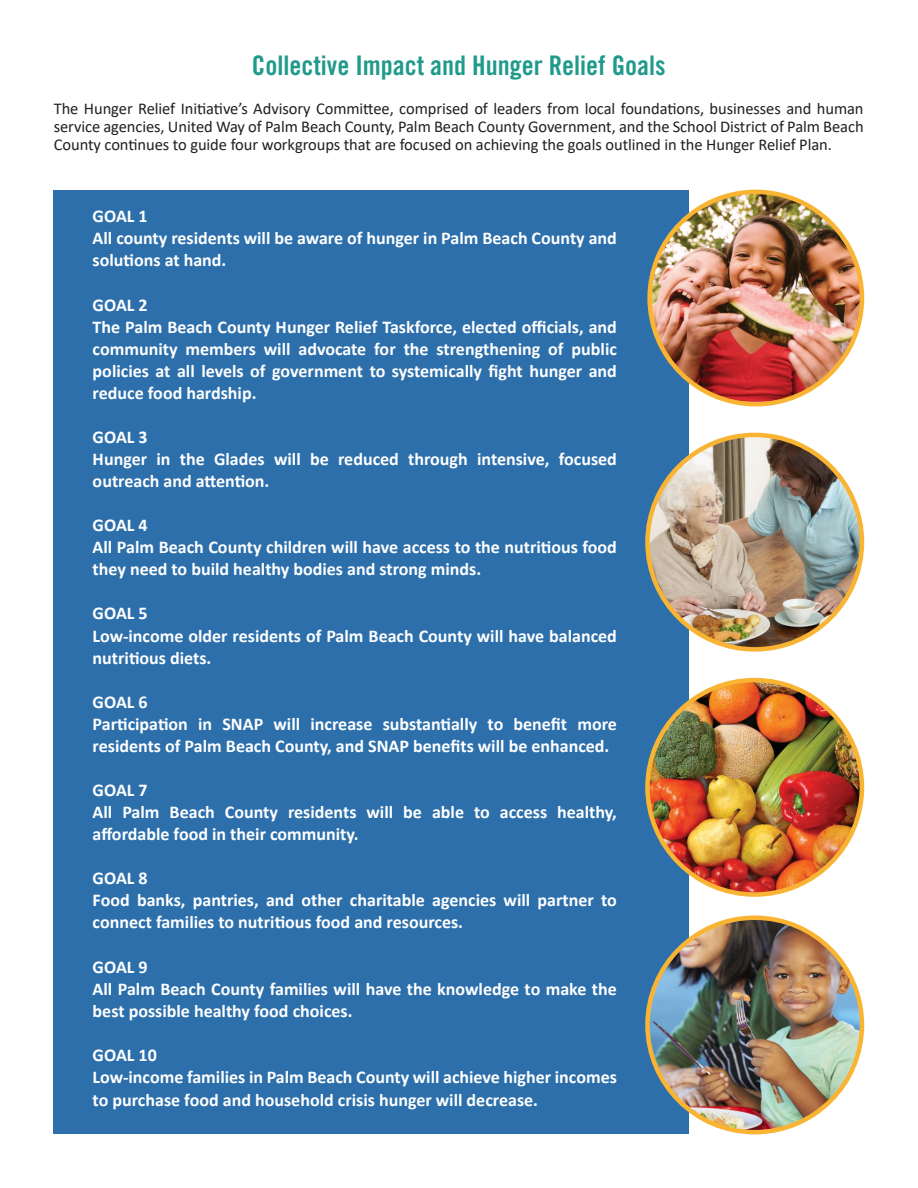
<style>
.page{position:relative;width:918px;height:1188px;background:#fff}
.page>*{position:absolute;margin:0;border:0;box-sizing:border-box;transform-origin:0 0}
.t1{font:27px "Trade Gothic Bold Cond Twenty";color:#1f9a8b}
.t2{font:700 18px/22px "Calibri";color:#fff}
.t3{font:16.5px/18px "Calibri";letter-spacing:-.005em;color:#231f20;text-align:justify}
</style>
<div class="page">
<div style="left:54px;top:190px;width:635px;height:944px;background:#2c6fab"></div>
<img style="left:647px;top:918px;width:215px;height:214px;border-radius:107px">
<img style="left:647px;top:680px;width:213px;height:215px">
<img style="left:650px;top:192px;width:212px;height:210px">
<img style="left:647px;top:435px;width:215px;height:214px;border-radius:107px">
<p class="t1" style="left:252px;top:49px;width:415px">Collective Impact and Hunger Relief Goals</p>
<p class="t3" style="left:54px;top:99px;width:811px">The Hunger Relief Initiative’s Advisory Committee, comprised of leaders from local foundations, businesses and human service agencies, United Way of Palm Beach County, Palm Beach County Government, and the School District of Palm Beach County continues to guide four workgroups that are focused on achieving the goals outlined in the Hunger Relief Plan.</p>
<p class="t2" style="left:93px;top:205px;width:57px">GOAL 1</p>
<p class="t2" style="left:93px;top:227px;width:526px">All county residents will be aware of hunger in Palm Beach County and solutions at hand.</p>
<p class="t2" style="left:93px;top:293px;width:57px">GOAL 2</p>
<p class="t2" style="left:93px;top:315px;width:526px;text-align:justify">The Palm Beach County Hunger Relief Taskforce, elected officials, and community members will advocate for the strengthening of public policies at all levels of government to systemically fight hunger and reduce food hardship.</p>
<p class="t2" style="left:93px;top:426px;width:57px">GOAL 3</p>
<p class="t2" style="left:93px;top:448px;width:526px">Hunger in the Glades will be reduced through intensive, focused outreach and attention.</p>
<p class="t2" style="left:93px;top:514px;width:57px">GOAL 4</p>
<p class="t2" style="left:93px;top:536px;width:526px">All Palm Beach County children will have access to the nutritious food they need to build healthy bodies and strong minds.</p>
<p class="t2" style="left:93px;top:602px;width:57px">GOAL 5</p>
<p class="t2" style="left:93px;top:624px;width:526px">Low-income older residents of Palm Beach County will have balanced nutritious diets.</p>
<p class="t2" style="left:93px;top:691px;width:57px">GOAL 6</p>
<p class="t2" style="left:93px;top:713px;width:526px">Participation in SNAP will increase substantially to benefit more residents of Palm Beach County, and SNAP benefits will be enhanced.</p>
<p class="t2" style="left:93px;top:779px;width:57px">GOAL 7</p>
<p class="t2" style="left:93px;top:801px;width:526px">All Palm Beach County residents will be able to access healthy, affordable food in their community.</p>
<p class="t2" style="left:93px;top:867px;width:57px">GOAL 8</p>
<p class="t2" style="left:93px;top:889px;width:526px">Food banks, pantries, and other charitable agencies will partner to connect families to nutritious food and resources.</p>
<p class="t2" style="left:93px;top:955px;width:57px">GOAL 9</p>
<p class="t2" style="left:93px;top:977px;width:526px">All Palm Beach County families will have the knowledge to make the best possible healthy food choices.</p>
<p class="t2" style="left:93px;top:1044px;width:66px">GOAL 10</p>
<p class="t2" style="left:93px;top:1066px;width:526px;line-height:22.5px">Low-income families in Palm Beach County will achieve higher incomes to purchase food and household crisis hunger will decrease.</p>
</div>
